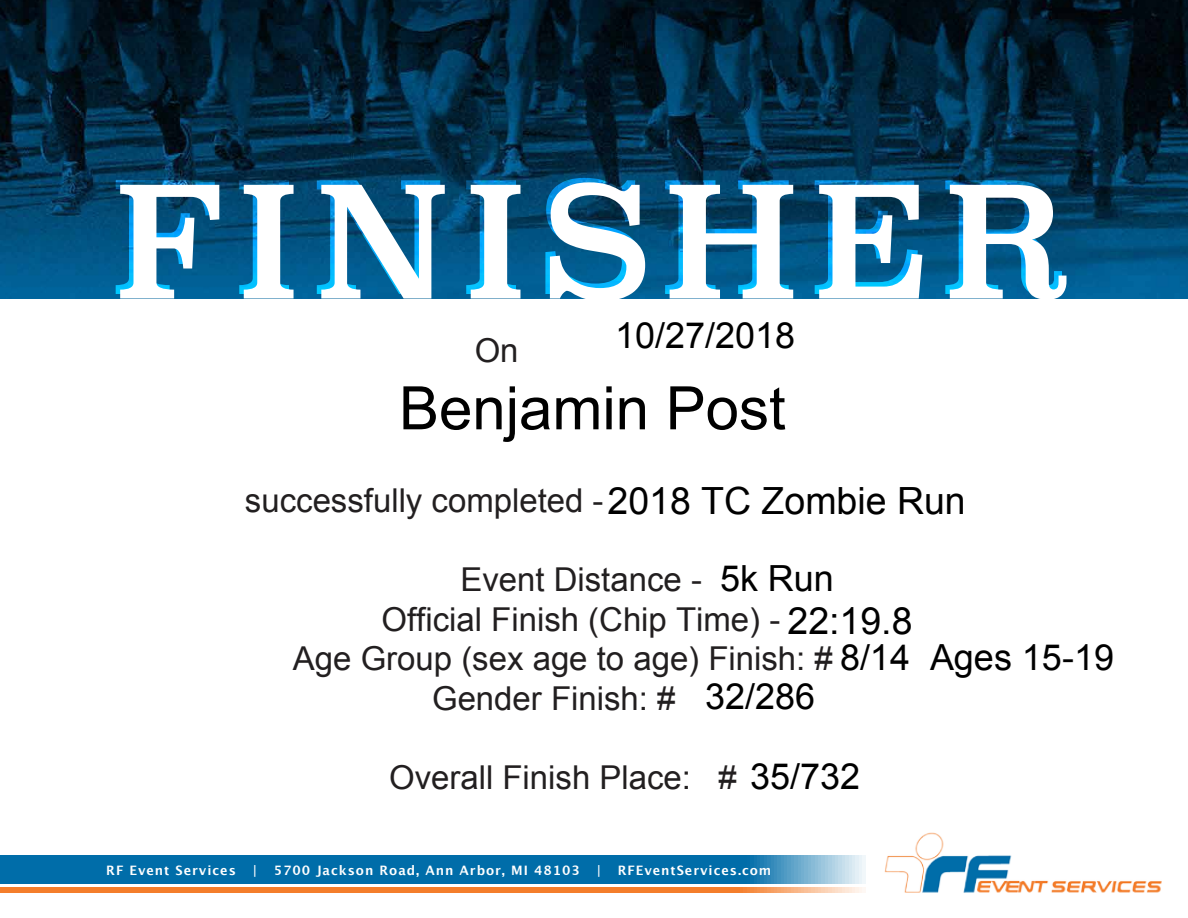
<style>
.page{position:relative;width:1188px;height:918px;background:#fff}
.page>*{position:absolute;margin:0;border:0;box-sizing:border-box;transform-origin:0 0}
.t1{font:153px "Superclarendon";letter-spacing:.1em;color:#fff}
.t2{font:60px "Arial";color:#000}
.t3{font:37.5px "Arial";color:#000}
.t4{font:36px "Arial";color:#000}
.t5{font:32.85px "Arial";color:#221f20}
.t6{font:700 13.05px "Lucida Grande";letter-spacing:.075em;color:#fff}
.s1{font-size:36px;color:#000}
</style>
<div class="page">
<img style="left:0;top:0;width:1188px;height:298px">
<img style="left:884px;top:832px;width:278px;height:61px">
<svg style="left:0;top:856px;width:865px;height:27px;background:#1076ae"></svg>
<svg style="left:0;top:887px;width:865px;height:5px;background:#f48739"></svg>
<h1 class="t1" style="left:110px;top:135px;width:957px">FINISHER</h1>
<p class="t5" style="left:475px;top:328px;width:45px">On</p>
<p class="t4" style="left:615px;top:315px;width:182px">10/27/2018</p>
<h2 class="t2" style="left:399px;top:375px;width:388px">Benjamin Post</h2>
<p class="t3" style="left:608px;top:480px;width:360px">2018 TC Zombie Run</p>
<p class="t5" style="left:245px;top:479px;width:360px">successfully completed -</p>
<p class="t4" style="left:720px;top:558px;width:116px">5k Run</p>
<p class="t5" style="left:460px;top:558px;width:243px">Event Distance -</p>
<p class="t5" style="left:382px;top:598px;width:400px">Official Finish (Chip Time) -</p>
<p class="t5" style="left:293px;top:637px;width:619px">Age Group (sex age to age) Finish: # <span class="s1">8/14</span></p>
<p class="t5" style="left:432px;top:677px;width:245px">Gender Finish: #</p>
<p class="t3" style="left:788px;top:600px;width:127px">22:19.8</p>
<p class="t4" style="left:705px;top:677px;width:112px">32/286</p>
<p class="t4" style="left:930px;top:638px;width:186px">Ages 15-19</p>
<p class="t5" style="left:389px;top:756px;width:472px">Overall Finish Place: # <span class="s1">35/732</span></p>
<p class="t6" style="left:106px;top:860px;width:131px">RF Event Services</p>
<p class="t6" style="left:252px;top:860px;width:6px">|</p>
<p class="t6" style="left:274px;top:860px;width:308px">5700 Jackson Road, Ann Arbor, MI 48103</p>
<p class="t6" style="left:596px;top:860px;width:6px">|</p>
<p class="t6" style="left:618px;top:860px;width:155px">RFEventServices.com</p>
</div>
